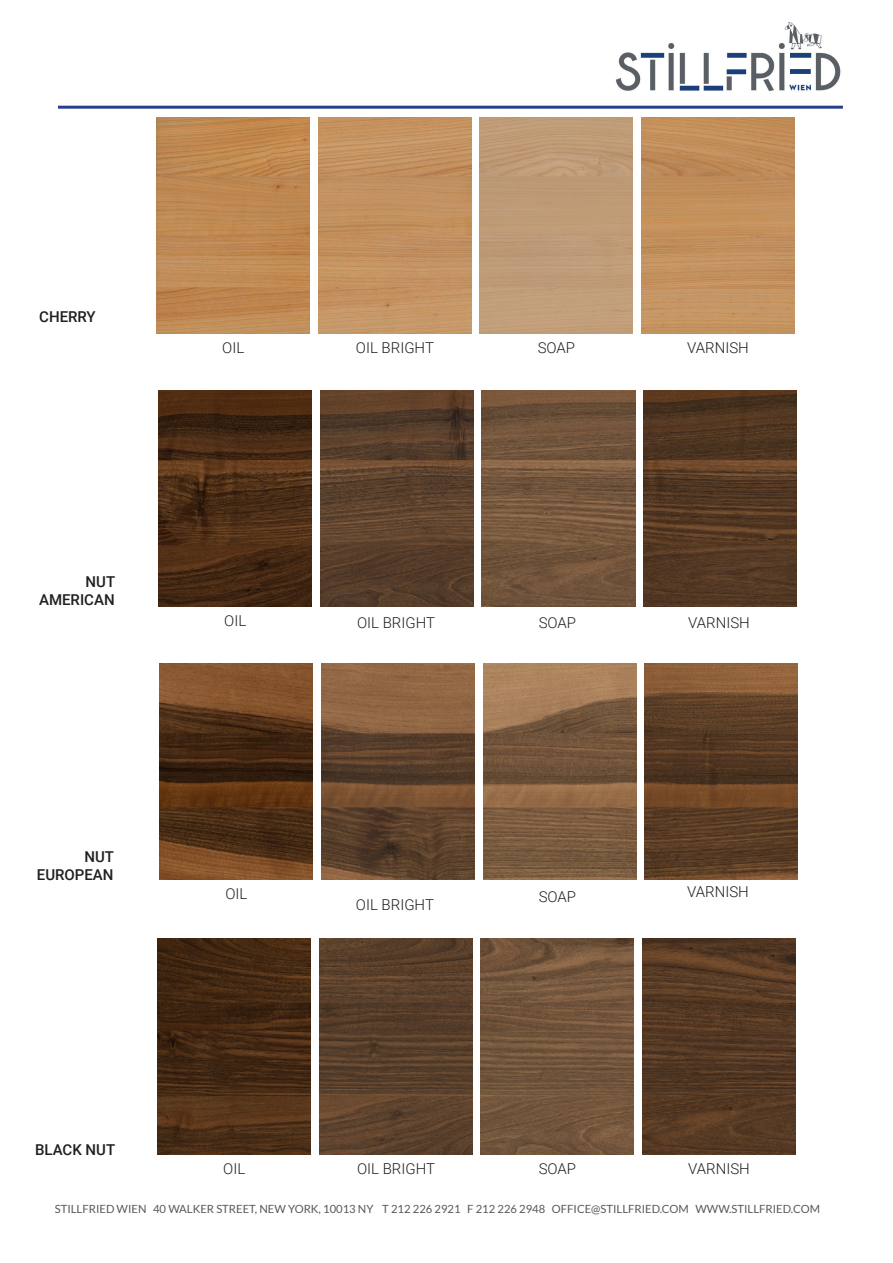
<style>
.page{position:relative;width:893px;height:1263px;background:#fff}
.page>*{position:absolute;margin:0;border:0;box-sizing:border-box;transform-origin:0 0}
.t1{font:300 15px "Roboto";color:#231f20}
.t2{font:500 15px "Roboto";color:#231f20}
.t3{font:11.25px "Lato";color:#57585a}
</style>
<div class="page">
<img style="left:642px;top:938px;width:154px;height:216px">
<div style="left:480px;top:117px;width:153px;height:216px;background:#bf9b77"></div>
<img style="left:483px;top:664px;width:153px;height:216px">
<img style="left:482px;top:390px;width:153px;height:216px">
<img style="left:481px;top:938px;width:153px;height:216px">
<img style="left:157px;top:117px;width:153px;height:216px">
<img style="left:318px;top:117px;width:153px;height:216px">
<img style="left:641px;top:117px;width:153px;height:216px">
<img style="left:160px;top:664px;width:153px;height:216px">
<img style="left:159px;top:390px;width:153px;height:216px">
<img style="left:321px;top:664px;width:153px;height:216px">
<img style="left:320px;top:390px;width:153px;height:216px">
<img style="left:645px;top:664px;width:153px;height:216px">
<img style="left:643px;top:390px;width:154px;height:216px">
<img style="left:158px;top:938px;width:153px;height:216px">
<img style="left:319px;top:938px;width:153px;height:216px">
<img style="left:615px;top:22px;width:226px;height:70px">
<hr style="left:58px;top:106px;width:785px;height:3px;background:#253f8e">
<p class="t2" style="left:39px;top:306px;width:58px">CHERRY</p>
<p class="t2" style="left:86px;top:571px;width:31px">NUT</p>
<p class="t2" style="left:39px;top:589px;width:77px">AMERICAN</p>
<p class="t2" style="left:85px;top:846px;width:31px">NUT</p>
<p class="t2" style="left:37px;top:864px;width:78px">EUROPEAN</p>
<p class="t2" style="left:35px;top:1139px;width:82px">BLACK NUT</p>
<p class="t1" style="left:222px;top:337px;width:24px">OIL</p>
<p class="t1" style="left:224px;top:610px;width:24px">OIL</p>
<p class="t1" style="left:225px;top:883px;width:24px">OIL</p>
<p class="t1" style="left:356px;top:337px;width:80px">OIL BRIGHT</p>
<p class="t1" style="left:538px;top:337px;width:39px">SOAP</p>
<p class="t1" style="left:357px;top:612px;width:80px">OIL BRIGHT</p>
<p class="t1" style="left:539px;top:612px;width:39px">SOAP</p>
<p class="t1" style="left:356px;top:894px;width:80px">OIL BRIGHT</p>
<p class="t1" style="left:539px;top:886px;width:39px">SOAP</p>
<p class="t1" style="left:687px;top:337px;width:63px">VARNISH</p>
<p class="t1" style="left:688px;top:612px;width:63px">VARNISH</p>
<p class="t1" style="left:687px;top:881px;width:63px">VARNISH</p>
<p class="t1" style="left:223px;top:1158px;width:24px">OIL</p>
<p class="t1" style="left:357px;top:1158px;width:80px">OIL BRIGHT</p>
<p class="t1" style="left:539px;top:1158px;width:39px">SOAP</p>
<p class="t1" style="left:688px;top:1158px;width:63px">VARNISH</p>
<p class="t3" style="left:55px;top:1202px;width:767px">STILLFRIED WIEN 40 WALKER STREET, NEW YORK, 10013 NY T 212 226 2921 F 212 226 2948 OFFICE@STILLFRIED.COM WWW.STILLFRIED.COM</p>
</div>
